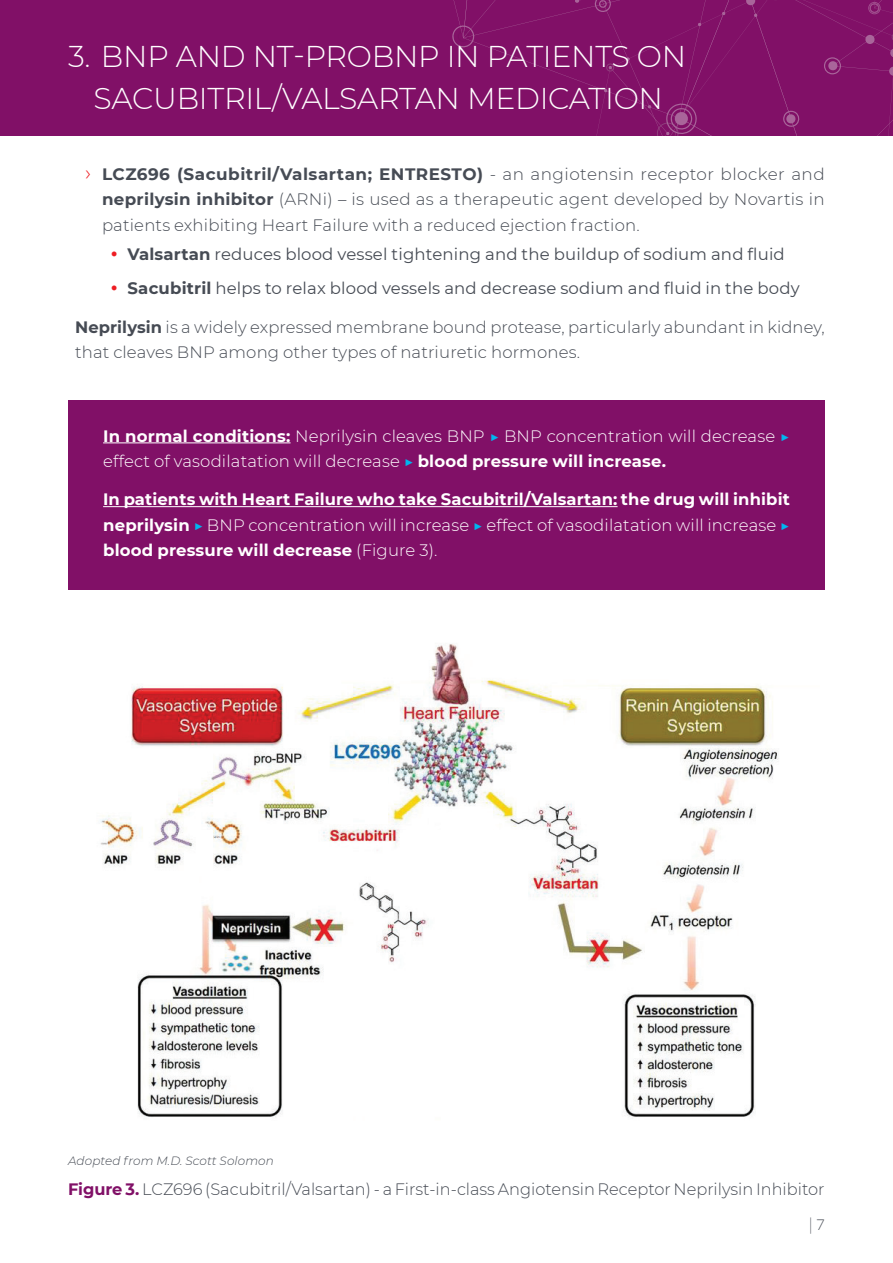
<style>
.page{position:relative;width:893px;height:1263px;background:#fff}
.page>*{position:absolute;margin:0;border:0;box-sizing:border-box;transform-origin:0 0}
.t1{font:300 30px/41.4px "Montserrat";letter-spacing:-.01em;color:#fff;text-align:center}
.Bullets_text{font:300 16.5px/25.5px "Montserrat";letter-spacing:.01em;color:#464b54;text-align:justify}
.Body_Text{font:700 16.5px/25.5px "Montserrat";letter-spacing:.01em;color:#fff;text-align:justify}
.t2{font:16.5px "Montserrat";letter-spacing:.01em;color:#464b54}
.Body_Text-2{font:300 16.5px/25.5px "Montserrat";letter-spacing:.01em;color:#fff}
.Body_Text-3{font:300 16.5px "Montserrat";color:#464b54}
.t3{font:300 15px "Lato";color:#464b54}
.Under_picture{font:italic 300 12px "Montserrat";letter-spacing:.01em;color:#464b54}
.s1{font-size:21px;color:#ee1d23}
.s2{font-weight:700}
.s3{color:#00b6ef}
.s4{font-weight:300;color:#00b6ef}
.s5{font-weight:300}
.s6{font-weight:700;color:#811067}
</style>
<div class="page">
<div style="left:0;top:0;width:893px;height:135px;background:#811067"></div>
<svg style="left:452px;top:0;width:441px;height:135px"></svg>
<div style="left:68px;top:400px;width:757px;height:189px;background:#811067"></div>
<hr style="left:103px;top:442px;width:188px;height:1px;background:#fff">
<hr style="left:103px;top:506px;width:515px;height:1px;background:#fff">
<img style="left:100px;top:644px;width:679px;height:473px">
<p class="t1" style="left:68px;top:35px;width:620px">3. BNP AND NT-PROBNP IN PATIENTS ON<br>SACUBITRIL/VALSARTAN MEDICATION</p>
<p class="Bullets_text" style="left:102px;top:161px;width:724px;text-indent:-17px"><span class="s1">›</span> <span class="s2">LCZ696 (Sacubitril/Valsartan; ENTRESTO)</span> - an angiotensin receptor blocker and <span class="s2">neprilysin inhibitor</span> (ARNi) – is used as a therapeutic agent developed by Novartis in patients exhibiting Heart Failure with a reduced ejection fraction.</p>
<p class="t2" style="left:128px;top:243px;width:659px"><span class="s2">Valsartan</span> reduces blood vessel tightening and the buildup of sodium and fluid</p>
<p class="t2" style="left:128px;top:277px;width:674px"><span class="s2">Sacubitril</span> helps to relax blood vessels and decrease sodium and fluid in the body</p>
<p class="Bullets_text" style="left:75px;top:314px;width:751px"><span class="s2">Neprilysin</span> is a widely expressed membrane bound protease, particularly abundant in kidney, that cleaves BNP among other types of natriuretic hormones.</p>
<p class="Body_Text-2" style="left:103px;top:422px;width:688px"><span class="s2">In normal conditions:</span> Neprilysin cleaves BNP <span class="s3">▶</span> BNP concentration will decrease <span class="s3">▶ </span>effect of vasodilatation will decrease <span class="s3">▶</span> <span class="s2">blood pressure will increase.</span></p>
<p class="Body_Text" style="left:103px;top:486px;width:688px">In patients with Heart Failure who take Sacubitril/Valsartan: the drug will inhibit neprilysin <span class="s4">▶</span> <span class="s5">BNP concentration will increase</span> <span class="s4">▶</span> <span class="s5">effect of vasodilatation will increase</span> <span class="s4">▶ </span>blood pressure will decrease <span class="s5">(Figure 3).</span></p>
<p class="Under_picture" style="left:68px;top:1153px;width:207px">Adopted from M.D. Scott Solomon</p>
<p class="Body_Text-3" style="left:68px;top:1178px;width:758px"><span class="s6">Figure 3.</span> LCZ696 (Sacubitril/Valsartan) - a First-in-class Angiotensin Receptor Neprilysin Inhibitor</p>
<p class="t3" style="left:805px;top:1214px;width:21px">│7</p>
</div>
